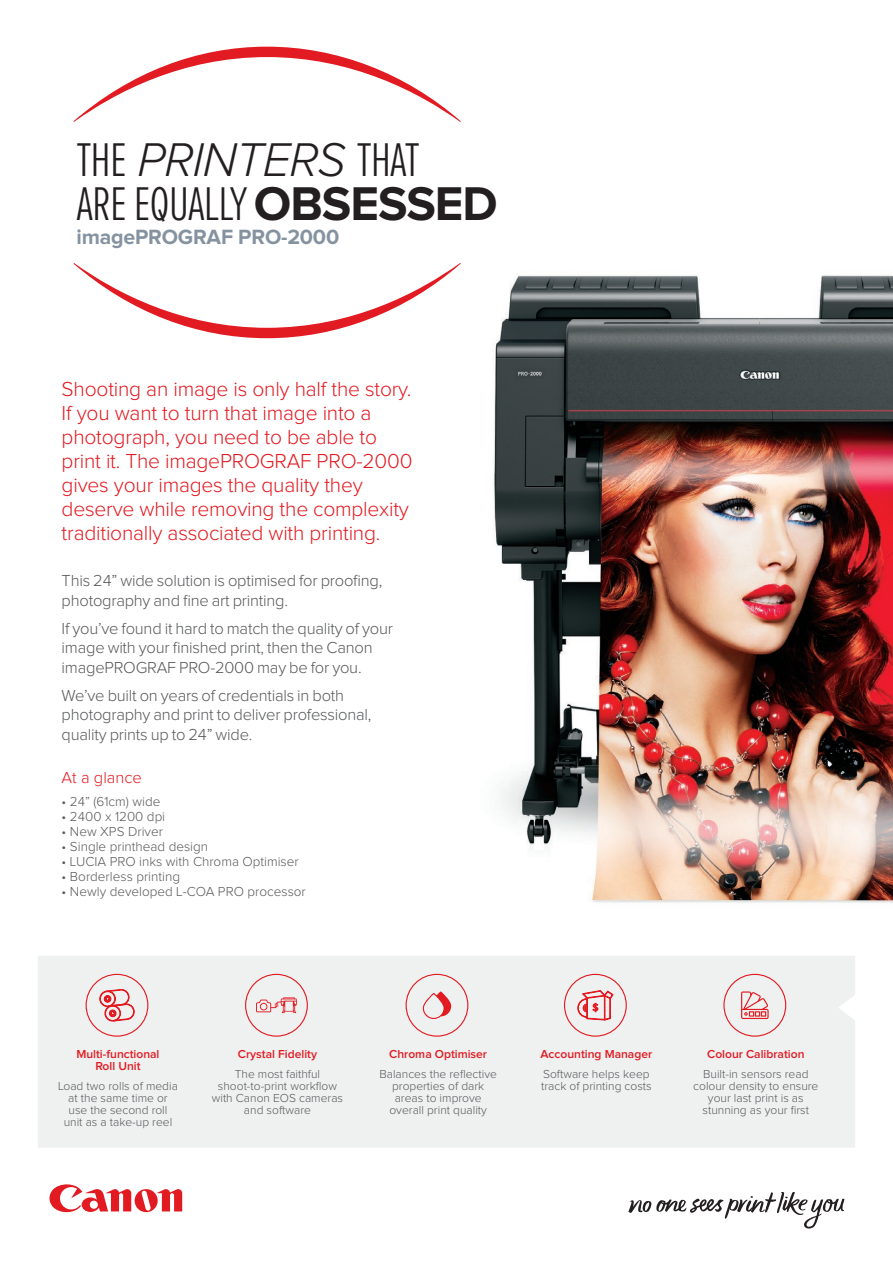
<style>
.page{position:relative;width:893px;height:1263px;background:#fff}
.page>*{position:absolute;margin:0;border:0;box-sizing:border-box;transform-origin:0 0}
.t1{font:300 49.05px "Proxima Nova Ex Cn";letter-spacing:-.02em;color:#231f20}
.t2{font:italic 300 49.05px "Proxima Nova";letter-spacing:-.02em;color:#231f20}
.t3{font:700 21.3px "Proxima Nova";letter-spacing:-.01em;color:#8593a1}
.t4{font:300 21px/24px "Proxima Nova";letter-spacing:-.01em;color:#e21a21}
.t5{font:300 16.5px/19.5px "Proxima Nova";letter-spacing:-.015em;color:#57585a}
.t6{font:300 16.5px "Proxima Nova";color:#e21a21}
.t7{font:300 13.5px "Proxima Nova";color:#57585a}
.t8{font:300 12px/12px "Proxima Nova";color:#57585a;text-align:center}
.t9{font:600 12px/12px "Proxima Nova";color:#e21a21;text-align:center}
.s1{font-family:"Proxima Nova Ex Cn";font-style:normal}
.s2{font-family:"Proxima Nova";font-weight:700}
</style>
<div class="page">
<img style="left:494px;top:275px;width:399px;height:628px">
<svg style="left:49px;top:1184px;width:133px;height:28px"></svg>
<div style="left:38px;top:956px;width:817px;height:192px;background:#eff0f0"></div>
<svg style="left:100px;top:989px;width:34px;height:32px"></svg>
<div style="left:86px;top:974px;width:62px;height:63px;border:1px solid #e21a21;border-radius:50%"></div>
<svg style="left:256px;top:997px;width:41px;height:16px"></svg>
<div style="left:245px;top:974px;width:63px;height:63px;border:1px solid #e21a21;border-radius:50%"></div>
<svg style="left:423px;top:991px;width:28px;height:28px"></svg>
<div style="left:406px;top:974px;width:62px;height:63px;border:1px solid #e21a21;border-radius:50%"></div>
<svg style="left:577px;top:990px;width:36px;height:30px"></svg>
<div style="left:564px;top:974px;width:63px;height:63px;border:1px solid #e21a21;border-radius:50%"></div>
<svg style="left:741px;top:991px;width:28px;height:28px"></svg>
<div style="left:723px;top:974px;width:63px;height:63px;border:1px solid #e21a21;border-radius:50%"></div>
<svg style="left:628px;top:1192px;width:216px;height:36px"></svg>
<svg style="left:74px;top:47px;width:387px;height:75px"></svg>
<svg style="left:74px;top:263px;width:387px;height:75px"></svg>
<h1 class="t2" style="left:77px;top:137px;width:343px"><span class="s1">THE</span> PRINTERS <span class="s1">THAT</span></h1>
<h1 class="t1" style="left:77px;top:181px;width:423px">ARE EQUALLY <span class="s2">OBSESSED</span></h1>
<h2 class="t3" style="left:77px;top:228px;width:264px">IMAGEPROGRAF PRO-2000</h2>
<p class="t4" style="left:62px;top:378px;width:352px">Shooting an image is only half the story.<br>If you want to turn that image into a photograph, you need to be able to print it. The imagePROGRAF PRO-2000 gives your images the quality they deserve while removing the complexity traditionally associated with printing.</p>
<h3 class="t5" style="left:62px;top:571px;width:322px">This 24” wide solution is optimised for proofing, photography and fine art printing.</h3>
<h3 class="t5" style="left:62px;top:619px;width:333px">If you’ve found it hard to match the quality of your image with your finished print, then the Canon imagePROGRAF PRO-2000 may be for you.</h3>
<h3 class="t5" style="left:62px;top:686px;width:311px">We’ve built on years of credentials in both photography and print to deliver professional, quality prints up to 24” wide.</h3>
<h3 class="t6" style="left:62px;top:770px;width:82px">At a glance</h3>
<p class="t7" style="left:62px;top:795px;width:100px">• 24” (61cm) wide</p>
<p class="t7" style="left:62px;top:810px;width:105px">• 2400 x 1200 dpi</p>
<p class="t7" style="left:62px;top:825px;width:103px">• New XPS Driver</p>
<p class="t7" style="left:62px;top:840px;width:148px">• Single printhead design</p>
<p class="t7" style="left:62px;top:855px;width:239px">• LUCIA PRO inks with Chroma Optimiser</p>
<p class="t7" style="left:62px;top:870px;width:120px">• Borderless printing</p>
<p class="t7" style="left:62px;top:885px;width:246px">• Newly developed L-COA PRO processor</p>
<p class="t9" style="left:76px;top:1048px;width:85px">Multi-functional<br>Roll Unit</p>
<p class="t8" style="left:58px;top:1081px;width:121px">Load two rolls of media at the same time or use the second roll unit as a take-up reel</p>
<p class="t9" style="left:238px;top:1048px;width:81px">Crystal Fidelity</p>
<p class="t8" style="left:212px;top:1069px;width:133px">The most faithful shoot-to-print workflow with Canon EOS cameras and software</p>
<p class="t9" style="left:389px;top:1048px;width:99px">Chroma Optimiser</p>
<p class="t8" style="left:379px;top:1069px;width:119px">Balances the reflective properties of dark areas to improve overall print quality</p>
<p class="t9" style="left:540px;top:1048px;width:113px">Accounting Manager</p>
<p class="t8" style="left:541px;top:1069px;width:112px;text-align:left">Software helps keep track of printing costs</p>
<p class="t9" style="left:707px;top:1048px;width:99px">Colour Calibration</p>
<p class="t8" style="left:693px;top:1069px;width:127px">Built-in sensors read colour density to ensure your last print is as stunning as your first</p>
</div>
